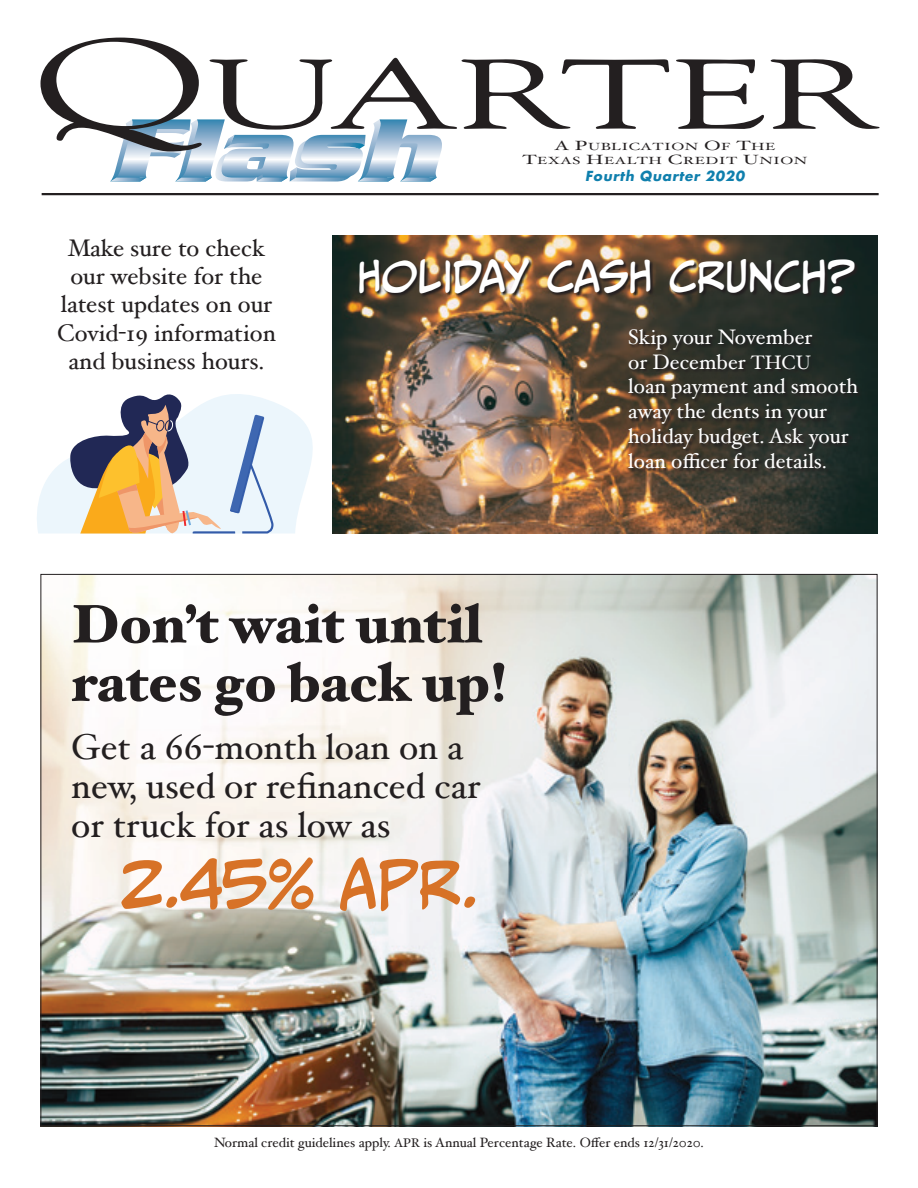
<style>
.page{position:relative;width:918px;height:1188px;background:#fff}
.page>*{position:absolute;margin:0;border:0;box-sizing:border-box;transform-origin:0 0}
.Body_Text{font:60px "CC Meanwhile";color:#d77227}
.Body_Text-2{font:900 54px "Hoefler Text";color:#231f20}
.t1{font:39px "CC Meanwhile";color:#fff}
.Body_Text-3{font:36px "Hoefler Text";color:#231f20}
.t2{font:24px "Hoefler Text";color:#231f20}
.t3{font:21px "Hoefler Text";color:#fff}
.Body_Text-4{font:13.5px "Hoefler Text";color:#231f20}
.t4{font:italic 700 13.5px "Futura";letter-spacing:.06em;color:#0f7fad}
.t5{font:10.35px/14.1px "Hoefler Text";letter-spacing:.03em;color:#231f20;text-align:center;scale:1.5 1}
.s1{font-size:13.35px}
.s2{font-size:19.5px}
.s3{font-size:12.45px}
</style>
<div class="page">
<img style="left:42px;top:576px;width:834px;height:548px">
<img style="left:333px;top:236px;width:544px;height:298px">
<img style="left:360px;top:259px;width:502px;height:213px">
<svg style="left:676px;top:59px;width:88px;height:70px"></svg>
<svg style="left:771px;top:59px;width:109px;height:70px"></svg>
<svg style="left:40px;top:38px;width:630px;height:144px"></svg>
<hr style="left:42px;top:193px;width:837px;height:2px;background:#231f20">
<svg style="left:37px;top:394px;width:276px;height:140px"></svg>
<p class="t2" style="left:68px;top:233px;width:199px">Make sure to check</p>
<p class="t2" style="left:70px;top:262px;width:194px">our website for the</p>
<p class="t2" style="left:61px;top:290px;width:213px">latest updates on our</p>
<p class="t2" style="left:57px;top:318px;width:220px">Covid-19 information</p>
<p class="t2" style="left:69px;top:347px;width:197px">and business hours.</p>
<p class="t5" style="left:522px;top:139px;width:191px"><span class="s1">A P</span>UBLICATION <span class="s1">O</span>F <span class="s1">T</span>HE<br><span class="s1">T</span>EXAS <span class="s1">H</span>EALTH <span class="s1">C</span>REDIT <span class="s1">U</span>NION</p>
<p class="t4" style="left:585px;top:167px;width:161px">Fourth Quarter 2020</p>
<p class="t1" style="left:357px;top:253px;width:497px">HOLIDAY CASH CRUNCH?</p>
<p class="t3" style="left:628px;top:324px;width:186px">Skip your November</p>
<p class="t3" style="left:628px;top:349px;width:184px">or December <span class="s2">THCU</span></p>
<p class="t3" style="left:628px;top:374px;width:231px">loan payment and smooth</p>
<p class="t3" style="left:628px;top:399px;width:200px">away the dents in your</p>
<p class="t3" style="left:628px;top:424px;width:222px">holiday budget. Ask your</p>
<p class="t3" style="left:628px;top:448px;width:200px">loan officer for details.</p>
<p class="Body_Text-2" style="left:71px;top:592px;width:412px">Don’t wait until</p>
<p class="Body_Text-2" style="left:71px;top:651px;width:437px">rates go back up!</p>
<p class="Body_Text-3" style="left:71px;top:726px;width:393px">Get a 66-month loan on a</p>
<p class="Body_Text-3" style="left:71px;top:765px;width:411px">new, used or refinanced car</p>
<p class="Body_Text-3" style="left:71px;top:804px;width:321px">or truck for as low as</p>
<p class="Body_Text" style="left:121px;top:847px;width:360px">2.45% APR.</p>
<p class="Body_Text-4" style="left:214px;top:1135px;width:491px">Normal credit guidelines apply. <span class="s3">APR</span> is Annual Percentage Rate. Offer ends 12/31/2020.</p>
</div>
